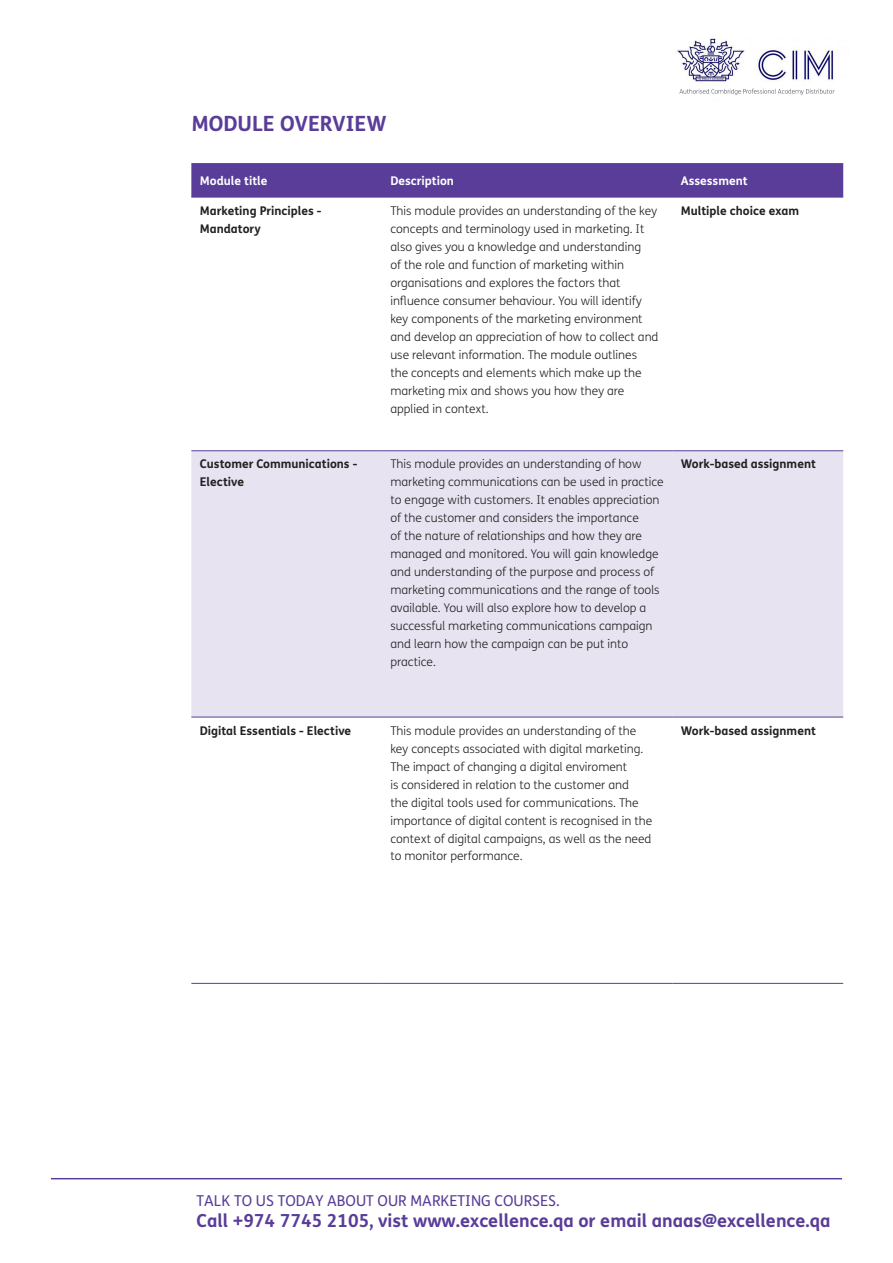
<style>
.page{position:relative;width:893px;height:1263px;background:#fff}
.page>*{position:absolute;margin:0;border:0;box-sizing:border-box;transform-origin:0 0}
.SUB_HEADER2{font:700 21px "FS Me";color:#593d98}
.t1{font:700 18px "FS Me";color:#593d98}
.t2{font:15px "FS Me";color:#593d98}
.BODY_COPY{font:300 12px/18px "FS Me";color:#231f20}
.BODY_COPY-2{font:700 12px/18px "FS Me";color:#231f20}
.BODY_COPY-3{font:700 12px "FS Me";color:#fff}
</style>
<div class="page">
<hr style="left:51px;top:1178px;width:791px;height:1px;background:#593d98">
<div style="left:191px;top:163px;width:652px;height:34px;background:#593d98"></div>
<div style="left:191px;top:451px;width:652px;height:266px;background:#e7e3f1"></div>
<hr style="left:191px;top:197px;width:191px;height:1px;background:#593d98">
<hr style="left:382px;top:197px;width:290px;height:1px;background:#593d98">
<hr style="left:672px;top:197px;width:171px;height:1px;background:#593d98">
<hr style="left:191px;top:450px;width:191px;height:1px;background:#593d98">
<hr style="left:382px;top:450px;width:290px;height:1px;background:#593d98">
<hr style="left:672px;top:450px;width:171px;height:1px;background:#593d98">
<hr style="left:191px;top:717px;width:191px;height:1px;background:#593d98">
<hr style="left:382px;top:717px;width:290px;height:1px;background:#593d98">
<hr style="left:672px;top:717px;width:171px;height:1px;background:#593d98">
<hr style="left:191px;top:983px;width:191px;height:1px;background:#593d98">
<hr style="left:382px;top:983px;width:290px;height:1px;background:#593d98">
<hr style="left:672px;top:983px;width:171px;height:1px;background:#593d98">
<img style="left:676px;top:38px;width:159px;height:57px">
<p class="SUB_HEADER2" style="left:191px;top:107px;width:197px">MODULE OVERVIEW</p>
<p class="BODY_COPY-3" style="left:200px;top:171px;width:69px">Module title</p>
<p class="BODY_COPY-3" style="left:390px;top:171px;width:65px">Description</p>
<p class="BODY_COPY-3" style="left:681px;top:171px;width:68px">Assessment</p>
<p class="BODY_COPY-2" style="left:200px;top:201px;width:123px">Marketing Principles -<br>Mandatory</p>
<p class="BODY_COPY" style="left:390px;top:201px;width:270px">This module provides an understanding of the key concepts and terminology used in marketing. It also gives you a knowledge and understanding<br>of the role and function of marketing within organisations and explores the factors that influence consumer behaviour. You will identify key components of the marketing environment and develop an appreciation of how to collect and use relevant information. The module outlines<br>the concepts and elements which make up the marketing mix and shows you how they are applied in context.</p>
<p class="BODY_COPY-2" style="left:681px;top:201px;width:120px">Multiple choice exam</p>
<p class="BODY_COPY-2" style="left:200px;top:454px;width:159px">Customer Communications -<br>Elective</p>
<p class="BODY_COPY" style="left:390px;top:455px;width:275px">This module provides an understanding of how marketing communications can be used in practice to engage with customers. It enables appreciation of the customer and considers the importance<br>of the nature of relationships and how they are managed and monitored. You will gain knowledge and understanding of the purpose and process of marketing communications and the range of tools available. You will also explore how to develop a successful marketing communications campaign and learn how the campaign can be put into practice.</p>
<p class="BODY_COPY-2" style="left:681px;top:454px;width:137px">Work-based assignment</p>
<p class="BODY_COPY-2" style="left:200px;top:721px;width:153px">Digital Essentials - Elective</p>
<p class="BODY_COPY" style="left:390px;top:721px;width:263px">This module provides an understanding of the key concepts associated with digital marketing.<br>The impact of changing a digital enviroment<br>is considered in relation to the customer and<br>the digital tools used for communications. The importance of digital content is recognised in the context of digital campaigns, as well as the need to monitor performance.</p>
<p class="BODY_COPY-2" style="left:681px;top:721px;width:137px">Work-based assignment</p>
<p class="t2" style="left:196px;top:1190px;width:365px">TALK TO US TODAY ABOUT OUR MARKETING COURSES.</p>
<h2 class="t1" style="left:196px;top:1206px;width:636px">Call +974 7745 2105, vist www.excellence.qa or email anaas@excellence.qa</h2>
</div>
